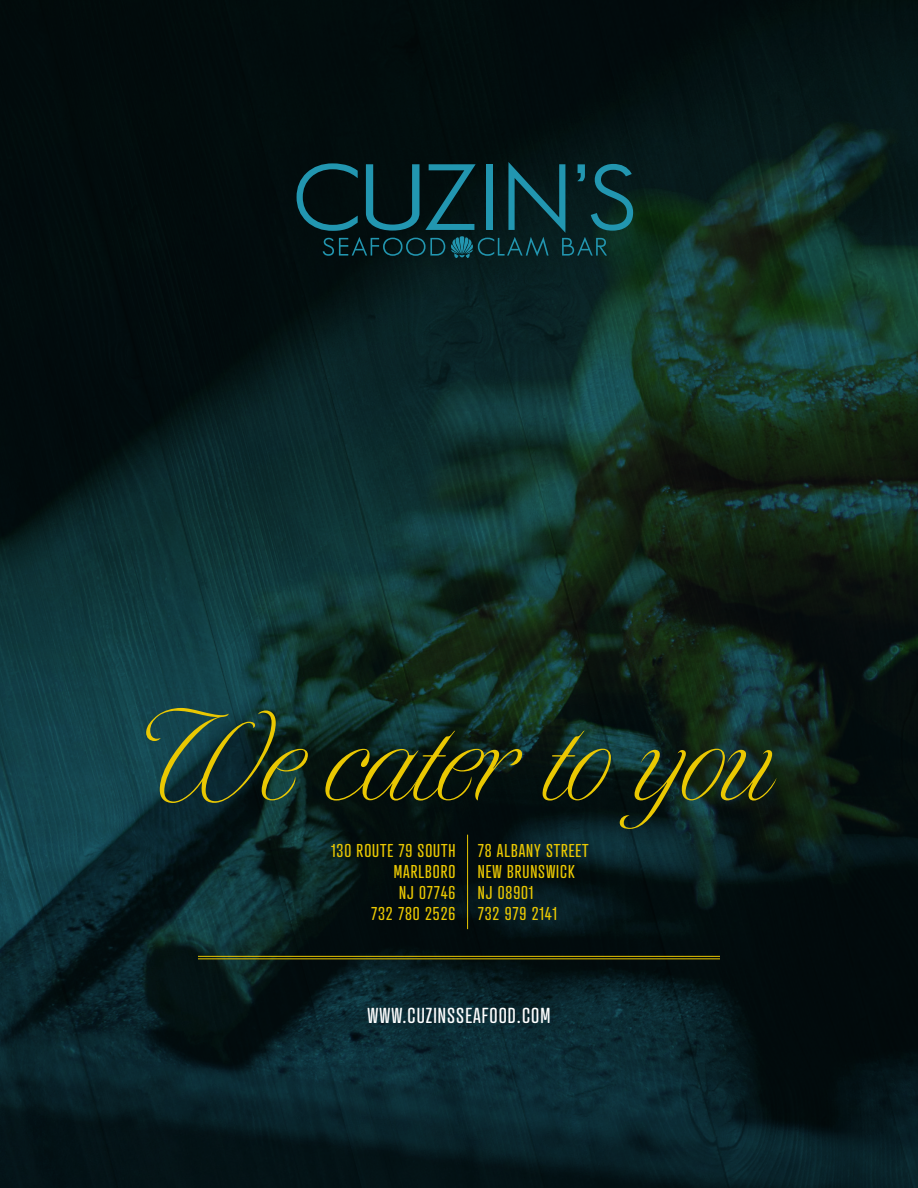
<style>
.page{position:relative;width:918px;height:1188px;background:#fff}
.page>*{position:absolute;margin:0;border:0;box-sizing:border-box;transform-origin:0 0}
.t1{font:300 135px "Tangier";letter-spacing:.005em;color:#eac802}
.t2{font:21px "Atrament";letter-spacing:.05em;color:#fff}
.t3{font:18px/21px "Atrament";letter-spacing:.05em;color:#eac802;text-align:right}
</style>
<div class="page">
<img style="left:0;top:0;width:918px;height:1188px">
<hr style="left:198px;top:956px;width:522px;height:1px;background:#eac802">
<hr style="left:198px;top:959px;width:522px;height:1px;background:#eac802">
<svg style="left:297px;top:162px;width:336px;height:96px;background:#0a3035"></svg>
<hr style="left:467px;top:835px;width:1px;height:94px;background:#eac802">
<p class="t1" style="left:144px;top:682px;width:632px">We cater to you</p>
<p class="t3" style="left:331px;top:840px;width:126px">130 ROUTE 79 SOUTH<br>MARLBORO<br>NJ 07746<br>732 780 2526</p>
<p class="t3" style="left:478px;top:840px;width:112px;text-align:left">78 ALBANY STREET<br>NEW BRUNSWICK<br>NJ 08901<br>732 979 2141</p>
<p class="t2" style="left:368px;top:1002px;width:184px">WWW.CUZINSSEAFOOD.COM</p>
</div>
